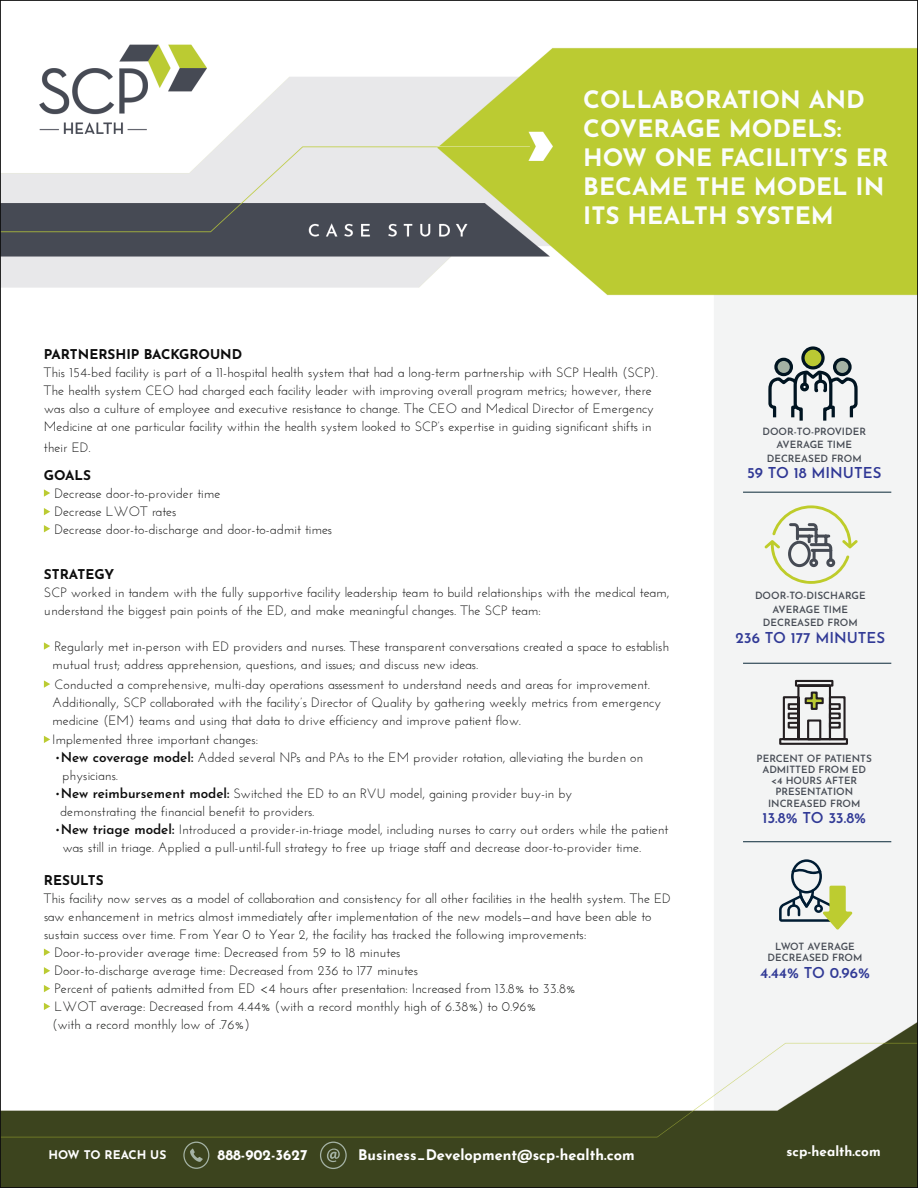
<style>
.page{position:relative;width:918px;height:1188px;background:#fff}
.page>*{position:absolute;margin:0;border:0;box-sizing:border-box;transform-origin:0 0}
.t1{font:700 24px/28.8px "Josefin Sans";color:#fbfdfc}
.t2{font:600 15px "Josefin Sans";color:#313a96}
.t3{font:600 15px "Josefin Sans";color:#2f3795}
.t4{font:700 14.7px "Josefin Sans";color:#fff}
.t5{font:13.5px/18px "Josefin Sans";color:#0d0d0d}
.t6{font:13.5px/18px "Josefin Sans";color:#0b0c0b}
.t7{font:700 13.5px "Josefin Sans";color:#0d0d0d}
.t8{font:700 13.5px "Josefin Sans";color:#fff}
.t9{font:700 12px "Josefin Sans";color:#fff}
.t10{font:600 10.05px "Josefin Sans";color:#474c55}
.t11{font:600 10.05px "Josefin Sans";color:#464b54}
.t12{font:600 10.05px "Josefin Sans";letter-spacing:-.03em;color:#474c55}
.s1{font-weight:600}
</style>
<div class="page">
<img style="left:2px;top:44px;width:914px;height:1142px">
<hr style="left:743px;top:492px;width:148px;height:1px;background:#0a2838">
<hr style="left:743px;top:663px;width:148px;height:1px;background:#0a2838">
<hr style="left:743px;top:841px;width:148px;height:1px;background:#0a2838">
<svg style="left:183px;top:1142px;width:26px;height:27px"></svg>
<svg style="left:320px;top:1142px;width:27px;height:27px"></svg>
<svg style="left:778px;top:679px;width:71px;height:67px"></svg>
<svg style="left:767px;top:345px;width:92px;height:79px"></svg>
<svg style="left:779px;top:859px;width:74px;height:71px"></svg>
<svg style="left:44px;top:508px;width:6px;height:7px"></svg>
<svg style="left:44px;top:525px;width:6px;height:7px"></svg>
<svg style="left:44px;top:489px;width:6px;height:8px"></svg>
<svg style="left:764px;top:505px;width:94px;height:79px"></svg>
<svg style="left:44px;top:967px;width:6px;height:7px"></svg>
<svg style="left:44px;top:949px;width:6px;height:7px"></svg>
<svg style="left:44px;top:985px;width:6px;height:7px"></svg>
<svg style="left:44px;top:680px;width:6px;height:8px"></svg>
<svg style="left:44px;top:642px;width:6px;height:8px"></svg>
<svg style="left:44px;top:736px;width:6px;height:7px"></svg>
<svg style="left:44px;top:1003px;width:6px;height:7px"></svg>
<p class="t1" style="left:583px;top:82px;width:283px">COLLABORATION AND<br>COVERAGE MODELS:</p>
<p class="t1" style="left:583px;top:140px;width:307px">HOW ONE FACILITY’S ER<br>BECAME THE MODEL IN<br>ITS HEALTH SYSTEM</p>
<p class="t7" style="left:44px;top:342px;width:200px">PARTNERSHIP BACKGROUND</p>
<p class="t5" style="left:44px;top:363px;width:615px">This 154-bed facility is part of a 11-hospital health system that had a long-term partnership with SCP Health (SCP).<br>The health system CEO had charged each facility leader with improving overall program metrics; however, there was also a culture of employee and executive resistance to change. The CEO and Medical Director of Emergency</p>
<p class="t5" style="left:44px;top:415px;width:609px;line-height:21px">Medicine at one particular facility within the health system looked to SCP’s expertise in guiding significant shifts in their ED.</p>
<p class="t7" style="left:44px;top:463px;width:49px">GOALS</p>
<p class="t5" style="left:54px;top:484px;width:168px">Decrease door-to-provider time</p>
<p class="t5" style="left:54px;top:502px;width:124px">Decrease LWOT rates</p>
<p class="t5" style="left:54px;top:520px;width:279px">Decrease door-to-discharge and door-to-admit times</p>
<p class="t7" style="left:44px;top:562px;width:72px">STRATEGY</p>
<p class="t5" style="left:44px;top:583px;width:627px">SCP worked in tandem with the fully supportive facility leadership team to build relationships with the medical team, understand the biggest pain points of the ED, and make meaningful changes. The SCP team:</p>
<p class="t5" style="left:54px;top:637px;width:616px">Regularly met in-person with ED providers and nurses. These transparent conversations created a space to establish</p>
<p class="t5" style="left:52px;top:655px;width:428px">mutual trust; address apprehension, questions, and issues; and discuss new ideas.</p>
<p class="t5" style="left:54px;top:675px;width:597px">Conducted a comprehensive, multi-day operations assessment to understand needs and areas for improvement.</p>
<p class="t5" style="left:52px;top:693px;width:611px">Additionally, SCP collaborated with the facility’s Director of Quality by gathering weekly metrics from emergency</p>
<p class="t5" style="left:52px;top:711px;width:471px">medicine (EM) teams and using that data to drive efficiency and improve patient flow.</p>
<p class="t5" style="left:52px;top:730px;width:208px">Implemented three important changes:</p>
<p class="t5" style="left:63px;top:748px;width:582px;text-indent:-8px">•<span class="s1">New coverage model:</span> Added several NPs and PAs to the EM provider rotation, alleviating the burden on physicians.</p>
<p class="t5" style="left:54px;top:784px;width:519px">•<span class="s1">New reimbursement model:</span> Switched the ED to an RVU model, gaining provider buy-in by</p>
<p class="t5" style="left:60px;top:802px;width:256px">demonstrating the financial benefit to providers.</p>
<p class="t5" style="left:63px;top:820px;width:607px;text-indent:-8px">•<span class="s1">New triage model:</span> Introduced a provider-in-triage model, including nurses to carry out orders while the patient was still in triage. Applied a pull-until-full strategy to free up triage staff and decrease door-to-provider time.</p>
<p class="t7" style="left:44px;top:868px;width:61px">RESULTS</p>
<p class="t6" style="left:44px;top:889px;width:629px">This facility now serves as a model of collaboration and consistency for all other facilities in the health system. The ED saw enhancement in metrics almost immediately after implementation of the new models—and have been able to sustain success over time. From Year 0 to Year 2, the facility has tracked the following improvements:</p>
<p class="t6" style="left:54px;top:943px;width:348px">Door-to-provider average time: Decreased from 59 to 18 minutes</p>
<p class="t6" style="left:54px;top:961px;width:365px">Door-to-discharge average time: Decreased from 236 to 177 minutes</p>
<p class="t6" style="left:54px;top:979px;width:523px">Percent of patients admitted from ED &lt;4 hours after presentation: Increased from 13.8% to 33.8%</p>
<p class="t6" style="left:54px;top:997px;width:483px">LWOT average: Decreased from 4.44% (with a record monthly high of 6.38%) to 0.96%</p>
<p class="t6" style="left:52px;top:1015px;width:199px">(with a record monthly low of .76%)</p>
<p class="t11" style="left:763px;top:422px;width:105px">DOOR-TO-PROVIDER</p>
<p class="t11" style="left:777px;top:436px;width:77px">AVERAGE TIME</p>
<p class="t11" style="left:767px;top:449px;width:96px">DECREASED FROM</p>
<p class="t3" style="left:747px;top:460px;width:136px">59 TO 18 MINUTES</p>
<p class="t10" style="left:755px;top:587px;width:112px">DOOR-TO-DISCHARGE</p>
<p class="t10" style="left:773px;top:601px;width:77px">AVERAGE TIME</p>
<p class="t10" style="left:763px;top:614px;width:96px">DECREASED FROM</p>
<p class="t2" style="left:735px;top:625px;width:151px">236 TO 177 MINUTES</p>
<p class="t10" style="left:757px;top:750px;width:117px">PERCENT OF PATIENTS</p>
<p class="t10" style="left:762px;top:761px;width:105px">ADMITTED FROM ED</p>
<p class="t10" style="left:771px;top:772px;width:88px">&lt;4 HOURS AFTER</p>
<p class="t10" style="left:775px;top:783px;width:79px">PRESENTATION</p>
<p class="t10" style="left:768px;top:794px;width:94px">INCREASED FROM</p>
<p class="t2" style="left:762px;top:805px;width:105px">13.8% TO 33.8%</p>
<p class="t12" style="left:775px;top:938px;width:81px">LWOT AVERAGE</p>
<p class="t10" style="left:768px;top:949px;width:96px">DECREASED FROM</p>
<p class="t2" style="left:760px;top:960px;width:111px">4.44% TO 0.96%</p>
<p class="t9" style="left:48px;top:1145px;width:119px">HOW TO REACH US</p>
<p class="t4" style="left:218px;top:1142px;width:91px">888-902-3627</p>
<p class="t4" style="left:358px;top:1142px;width:278px">Business_Development@scp-health.com</p>
<p class="t8" style="left:787px;top:1139px;width:96px">scp-health.com</p>
</div>
